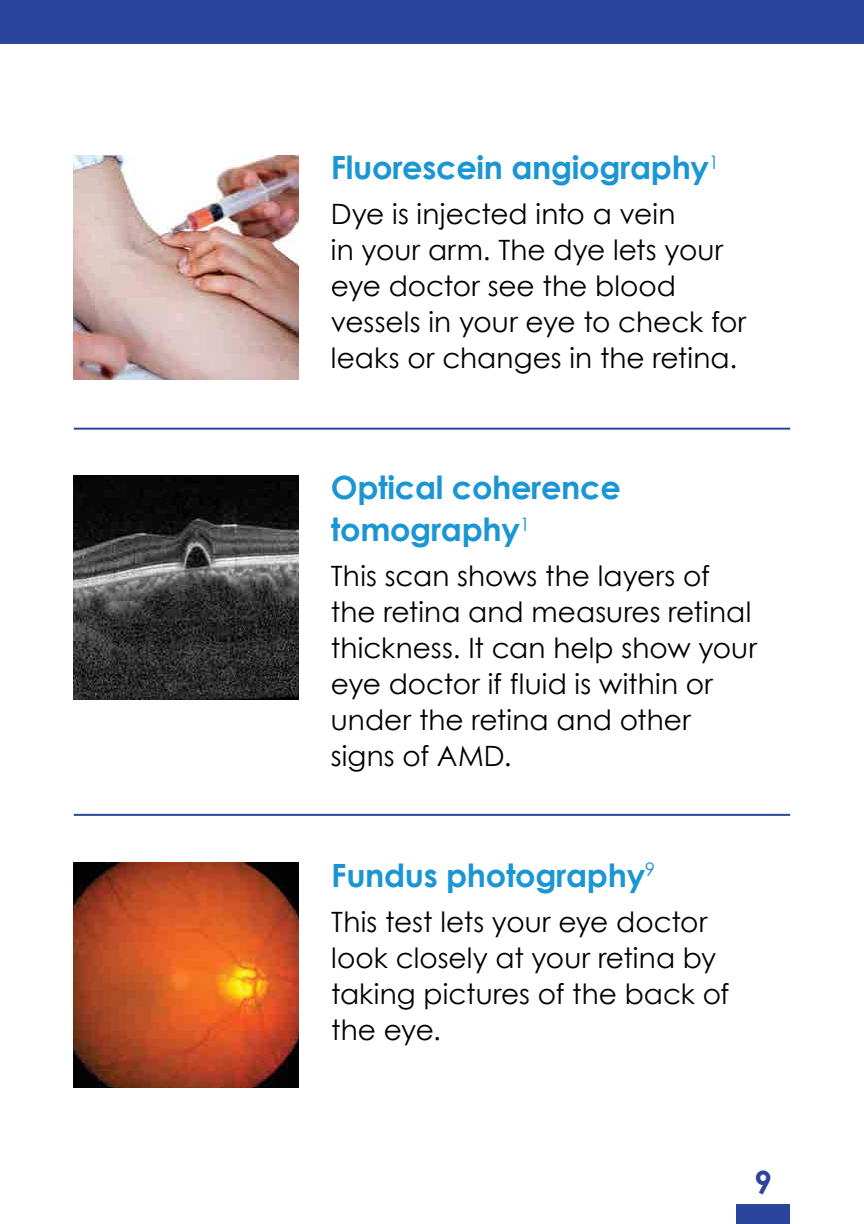
<style>
.page{position:relative;width:864px;height:1224px;background:#fff}
.page>*{position:absolute;margin:0;border:0;box-sizing:border-box;transform-origin:0 0}
.t1{font:700 32px/42px "Century Gothic";letter-spacing:-.01em;color:#1a96d4}
.t2{font:700 32px "Century Gothic";color:#2b449c}
.t3{font:28px/36px "Century Gothic";color:#000}
</style>
<div class="page">
<div style="left:736px;top:1204px;width:54px;height:20px;background:#2b449c"></div>
<div style="left:0;top:0;width:864px;height:44px;background:#2b449c"></div>
<hr style="left:74px;top:428px;width:716px;height:2px;background:#2b449c">
<hr style="left:74px;top:814px;width:716px;height:2px;background:#2b449c">
<img style="left:74px;top:863px;width:224px;height:224px">
<img style="left:74px;top:155px;width:224px;height:225px">
<img style="left:74px;top:475px;width:224px;height:224px">
<p class="t1" style="left:331px;top:146px;width:390px">Fluorescein angiography<sup>1</sup></p>
<p class="t3" style="left:331px;top:196px;width:417px">Dye is injected into a vein<br>in your arm. The dye lets your eye doctor see the blood vessels in your eye to check for leaks or changes in the retina.</p>
<p class="t1" style="left:331px;top:466px;width:291px">Optical coherence tomography<sup>1</sup></p>
<p class="t3" style="left:331px;top:558px;width:428px">This scan shows the layers of the retina and measures retinal thickness. It can help show your eye doctor if fluid is within or under the retina and other signs of AMD.</p>
<p class="t1" style="left:331px;top:853px;width:325px">Fundus photography<sup>9</sup></p>
<p class="t3" style="left:331px;top:903px;width:400px">This test lets your eye doctor look closely at your retina by taking pictures of the back of the eye.</p>
<p class="t2" style="left:754px;top:1162px;width:19px">9</p>
</div>
